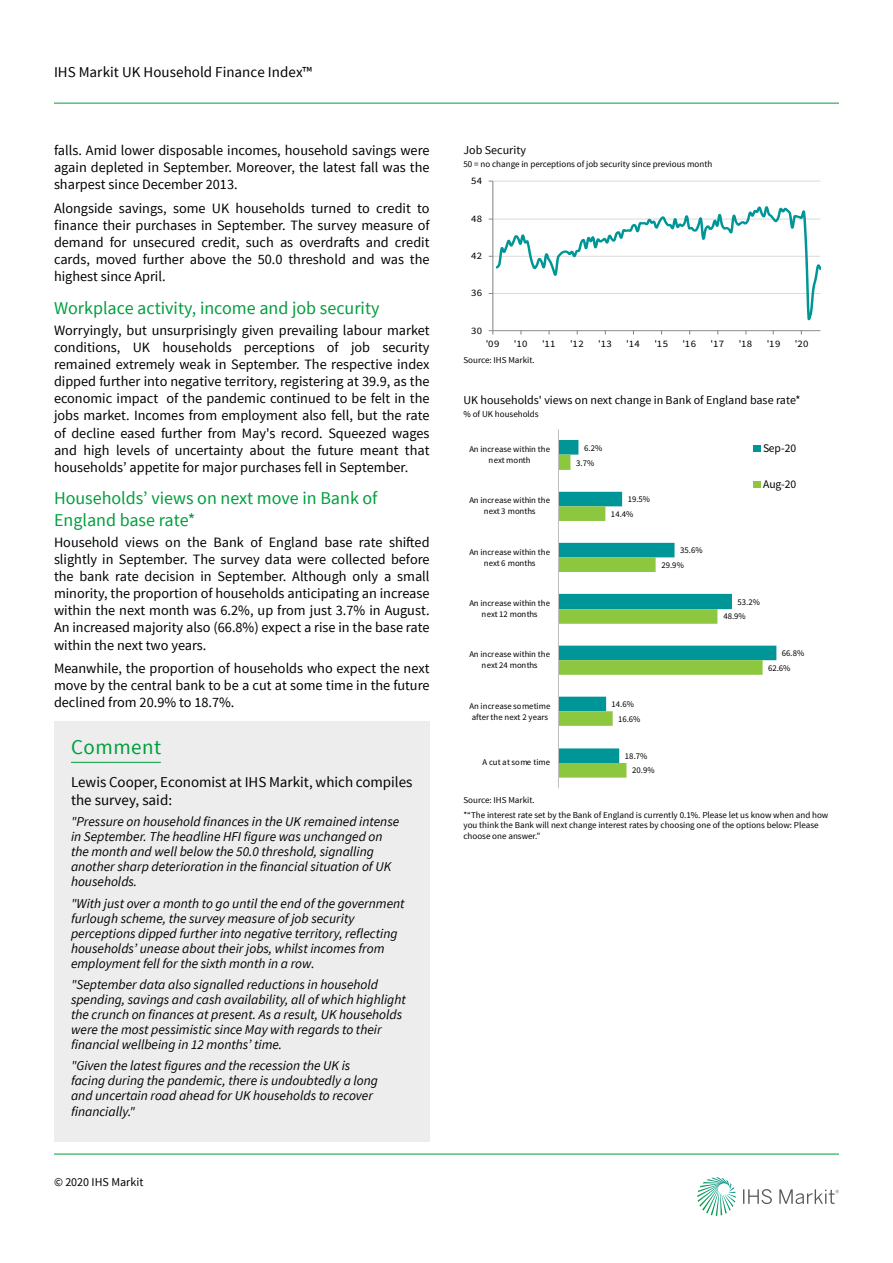
<style>
.page{position:relative;width:893px;height:1263px;background:#fff}
.page>*{position:absolute;margin:0;border:0;box-sizing:border-box;transform-origin:0 0}
.t1{font:21px "Source Sans Pro";letter-spacing:.025em;color:#009e3d}
.t2{font:18px/21.6px "Source Sans Pro";color:#009e3d}
.t3{font:15px/18px "Source Sans Pro";color:#000}
.t4{font:14.25px/17.1px "Source Sans Pro";color:#000;text-align:justify}
.t5{font:italic 13.5px/15px "Source Sans Pro";color:#000}
.t6{font:12px "Source Sans Pro";color:#000}
.t7{font:11.7px "Source Sans Pro";letter-spacing:.005em;color:#000}
.t8{font:9.9px "Source Sans Pro";letter-spacing:.04em;color:#000;scale:1.09 1}
.t9{font:9px/15px "Source Sans Pro";color:#000}
.t10{font:8.7px/10.9px "Source Sans Pro";letter-spacing:.005em;color:#000;text-align:center}
</style>
<div class="page">
<hr style="left:54px;top:103px;width:785px;height:1px;background:#009e3d">
<svg style="left:697px;top:1177px;width:39px;height:39px"></svg>
<svg style="left:743px;top:1189px;width:29px;height:15px"></svg>
<svg style="left:779px;top:1189px;width:60px;height:15px"></svg>
<hr style="left:54px;top:1154px;width:785px;height:1px;background:#009e3d">
<div style="left:54px;top:721px;width:375px;height:55px;background:#ededed"></div>
<hr style="left:71px;top:762px;width:90px;height:1px;background:#009e3d">
<div style="left:54px;top:776px;width:375px;height:366px;background:#ededed"></div>
<hr style="left:493px;top:181px;width:327px;height:1px;background:#d9d9d9">
<hr style="left:492px;top:181px;width:1px;height:150px;background:#868686">
<hr style="left:493px;top:330px;width:327px;height:1px;background:#868686">
<svg style="left:489px;top:204px;width:332px;height:120px"></svg>
<svg style="left:559px;top:440px;width:217px;height:221px"></svg>
<svg style="left:559px;top:455px;width:204px;height:323px"></svg>
<hr style="left:558px;top:429px;width:1px;height:359px;background:#bfbfbf">
<div style="left:753px;top:445px;width:7px;height:7px;background:#009697"></div>
<div style="left:753px;top:481px;width:7px;height:6px;background:#8dc63f"></div>
<p class="t3" style="left:54px;top:63px;width:260px">IHS Markit UK Household Finance Index™</p>
<p class="t4" style="left:54px;top:142px;width:377px">falls. Amid lower disposable incomes, household savings were again depleted in September. Moreover, the latest fall was the sharpest since December 2013.</p>
<p class="t4" style="left:54px;top:200px;width:377px">Alongside savings, some UK households turned to credit to finance their purchases in September. The survey measure of demand for unsecured credit, such as overdrafts and credit cards, moved further above the 50.0 threshold and was the highest since April.</p>
<p class="t2" style="left:54px;top:297px;width:327px">Workplace activity, income and job security</p>
<p class="t4" style="left:54px;top:322px;width:377px">Worryingly, but unsurprisingly given prevailing labour market conditions, UK households perceptions of job security remained extremely weak in September. The respective index dipped further into negative territory, registering at 39.9, as the economic impact of the pandemic continued to be felt in the jobs market. Incomes from employment also fell, but the rate of decline eased further from May's record. Squeezed wages and high levels of uncertainty about the future meant that households’ appetite for major purchases fell in September.</p>
<p class="t2" style="left:54px;top:487px;width:325px">Households’ views on next move in Bank of<br>England base rate*</p>
<p class="t4" style="left:54px;top:534px;width:377px">Household views on the Bank of England base rate shifted slightly in September. The survey data were collected before the bank rate decision in September. Although only a small minority, the proportion of households anticipating an increase within the next month was 6.2%, up from just 3.7% in August.<br>An increased majority also (66.8%) expect a rise in the base rate within the next two years.</p>
<p class="t4" style="left:54px;top:660px;width:377px">Meanwhile, the proportion of households who expect the next move by the central bank to be a cut at some time in the future declined from 20.9% to 18.7%.</p>
<h1 class="t1" style="left:71px;top:733px;width:92px">Comment</h1>
<p class="t3" style="left:71px;top:773px;width:343px">Lewis Cooper, Economist at IHS Markit, which compiles the survey, said:</p>
<p class="t5" style="left:71px;top:814px;width:330px">"Pressure on household finances in the UK remained intense in September. The headline HFI figure was unchanged on the month and well below the 50.0 threshold, signalling another sharp deterioration in the financial situation of UK households.</p>
<p class="t5" style="left:71px;top:896px;width:335px">"With just over a month to go until the end of the government furlough scheme, the survey measure of job security perceptions dipped further into negative territory, reflecting households’ unease about their jobs, whilst incomes from employment fell for the sixth month in a row.</p>
<p class="t5" style="left:71px;top:977px;width:336px">"September data also signalled reductions in household spending, savings and cash availability, all of which highlight the crunch on finances at present. As a result, UK households were the most pessimistic since May with regards to their financial wellbeing in 12 months’ time.</p>
<p class="t5" style="left:71px;top:1058px;width:309px">"Given the latest figures and the recession the UK is facing during the pandemic, there is undoubtedly a long and uncertain road ahead for UK households to recover financially."</p>
<p class="t6" style="left:54px;top:1175px;width:91px">© 2020 IHS Markit</p>
<p class="t6" style="left:463px;top:142px;width:64px">Job Security</p>
<p class="t9" style="left:463px;top:157px;width:250px">50 = no change in perceptions of job security since previous month</p>
<p class="t8" style="left:471px;top:175px;width:12px">54</p>
<p class="t8" style="left:471px;top:212px;width:12px">48</p>
<p class="t8" style="left:471px;top:250px;width:12px">42</p>
<p class="t8" style="left:471px;top:287px;width:12px">36</p>
<p class="t8" style="left:471px;top:324px;width:12px">30</p>
<p class="t8" style="left:486px;top:338px;width:14px">'09</p>
<p class="t8" style="left:514px;top:338px;width:14px">'10</p>
<p class="t8" style="left:542px;top:338px;width:14px">'11</p>
<p class="t8" style="left:570px;top:338px;width:14px">'12</p>
<p class="t8" style="left:598px;top:338px;width:14px">'13</p>
<p class="t8" style="left:626px;top:338px;width:14px">'14</p>
<p class="t8" style="left:654px;top:338px;width:14px">'15</p>
<p class="t8" style="left:682px;top:338px;width:14px">'16</p>
<p class="t8" style="left:711px;top:338px;width:14px">'17</p>
<p class="t8" style="left:739px;top:338px;width:14px">'18</p>
<p class="t8" style="left:767px;top:338px;width:14px">'19</p>
<p class="t8" style="left:795px;top:338px;width:14px">'20</p>
<p class="t9" style="left:463px;top:353px;width:73px">Source: IHS Markit.</p>
<p class="t6" style="left:463px;top:392px;width:339px">UK households' views on next change in Bank of England base rate*</p>
<p class="t9" style="left:463px;top:407px;width:77px">% of UK households</p>
<p class="t10" style="left:469px;top:444px;width:82px">An increase within the next month</p>
<p class="t10" style="left:469px;top:495px;width:82px">An increase within the next 3 months</p>
<p class="t10" style="left:469px;top:546px;width:82px">An increase within the next 6 months</p>
<p class="t10" style="left:469px;top:598px;width:82px">An increase within the next 12 months</p>
<p class="t10" style="left:469px;top:649px;width:82px">An increase within the next 24 months</p>
<p class="t10" style="left:470px;top:700px;width:82px;text-align:left">An increase sometime after the next 2 years</p>
<p class="t10" style="left:482px;top:757px;width:69px">A cut at some time</p>
<p class="t10" style="left:584px;top:443px;width:20px">6.2%</p>
<p class="t10" style="left:576px;top:457px;width:20px">3.7%</p>
<p class="t10" style="left:628px;top:494px;width:24px">19.5%</p>
<p class="t10" style="left:611px;top:509px;width:24px">14.4%</p>
<p class="t10" style="left:680px;top:545px;width:24px">35.6%</p>
<p class="t10" style="left:661px;top:560px;width:24px">29.9%</p>
<p class="t10" style="left:611px;top:699px;width:24px">14.6%</p>
<p class="t10" style="left:618px;top:714px;width:24px">16.6%</p>
<p class="t10" style="left:625px;top:750px;width:24px">18.7%</p>
<p class="t10" style="left:632px;top:765px;width:24px">20.9%</p>
<p class="t7" style="left:763px;top:441px;width:35px">Sep-20</p>
<p class="t7" style="left:763px;top:476px;width:35px">Aug-20</p>
<p class="t10" style="left:737px;top:597px;width:24px">53.2%</p>
<p class="t10" style="left:723px;top:611px;width:24px">48.9%</p>
<p class="t10" style="left:782px;top:648px;width:24px">66.8%</p>
<p class="t10" style="left:768px;top:662px;width:24px">62.6%</p>
<p class="t9" style="left:463px;top:792px;width:366px">Source: IHS Markit.<br>*“The interest rate set by the Bank of England is currently 0.1%. Please let us know when and how</p>
<p class="t9" style="left:463px;top:820px;width:357px;line-height:10.8px">you think the Bank will next change interest rates by choosing one of the options below: Please choose one answer.”</p>
</div>
